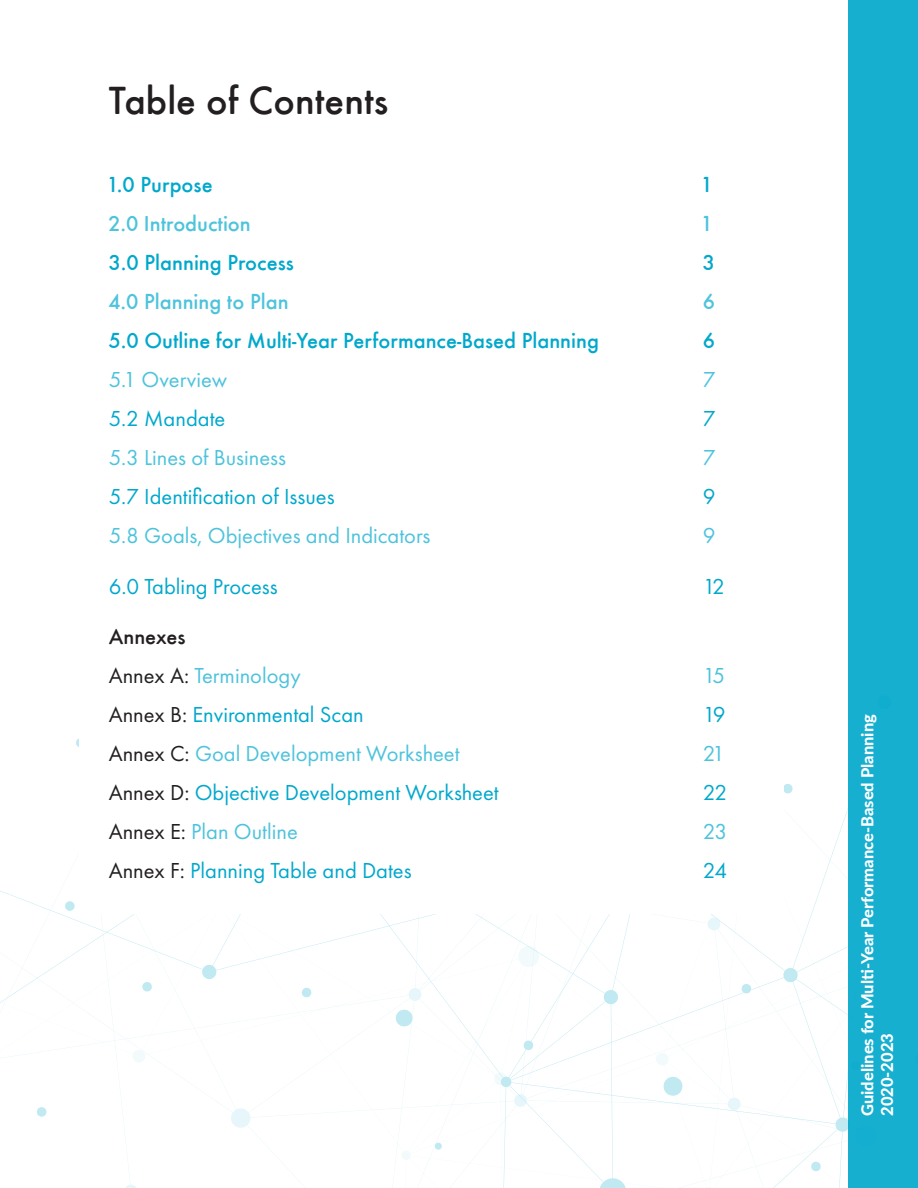
<style>
.page{position:relative;width:918px;height:1188px;background:#fff}
.page>*{position:absolute;margin:0;border:0;box-sizing:border-box;transform-origin:0 0}
.t1{font:500 40.5px "Futura Round";color:#231f20}
.t2{font:22.5px "Futura PT";color:#00a8cc}
.t3{font:22.5px "Futura PT";color:#4dc3dc}
.t4{font:500 22.5px "Futura Round";color:#00a8cc}
.t5{font:500 22.5px "Futura Round";color:#4dc3dc}
.t6{font:500 22.5px "Futura Round";color:#231f20}
.t7{font:800 16.5px "Lato";color:#fff}
.s1{color:#231f20}
</style>
<div class="page">
<svg style="left:47px;top:738px;width:801px;height:450px"></svg>
<svg style="left:835px;top:1117px;width:13px;height:31px"></svg>
<svg style="left:599px;top:1177px;width:28px;height:11px"></svg>
<svg style="left:603px;top:989px;width:15px;height:15px"></svg>
<svg style="left:494px;top:1072px;width:34px;height:36px"></svg>
<svg style="left:202px;top:964px;width:15px;height:16px"></svg>
<svg style="left:783px;top:968px;width:15px;height:15px"></svg>
<div style="left:848px;top:0;width:70px;height:1188px;background:#17afd0"></div>
<div style="left:80px;top:0;width:704px;height:914px;background:#fff"></div>
<svg style="left:0;top:890px;width:47px;height:227px"></svg>
<p class="t1" style="left:109px;top:71px;width:281px">Table of Contents</p>
<p class="t4" style="left:109px;top:168px;width:105px">1.0 Purpose</p>
<p class="t4" style="left:703px;top:168px;width:10px">1</p>
<p class="t5" style="left:109px;top:207px;width:144px">2.0 Introduction</p>
<p class="t5" style="left:703px;top:207px;width:10px">1</p>
<p class="t4" style="left:109px;top:246px;width:187px">3.0 Planning Process</p>
<p class="t4" style="left:703px;top:246px;width:14px">3</p>
<p class="t5" style="left:109px;top:285px;width:181px">4.0 Planning to Plan</p>
<p class="t5" style="left:703px;top:285px;width:14px">6</p>
<p class="t4" style="left:109px;top:324px;width:492px">5.0 Outline for Multi-Year Performance-Based Planning</p>
<p class="t4" style="left:703px;top:324px;width:14px">6</p>
<p class="t3" style="left:109px;top:367px;width:120px">5.1 Overview</p>
<p class="t3" style="left:703px;top:367px;width:14px">7</p>
<p class="t2" style="left:109px;top:406px;width:118px">5.2 Mandate</p>
<p class="t2" style="left:703px;top:406px;width:14px">7</p>
<p class="t3" style="left:109px;top:445px;width:179px">5.3 Lines of Business</p>
<p class="t3" style="left:703px;top:445px;width:14px">7</p>
<p class="t2" style="left:109px;top:484px;width:227px">5.7 Identification of Issues</p>
<p class="t2" style="left:703px;top:484px;width:14px">9</p>
<p class="t3" style="left:109px;top:523px;width:323px">5.8 Goals, Objectives and Indicators</p>
<p class="t3" style="left:703px;top:523px;width:14px">9</p>
<p class="t2" style="left:109px;top:574px;width:170px">6.0 Tabling Process</p>
<p class="t2" style="left:703px;top:574px;width:24px">12</p>
<p class="t6" style="left:109px;top:620px;width:78px">Annexes</p>
<p class="t3" style="left:109px;top:662px;width:194px"><span class="s1">Annex A:</span> Terminology</p>
<p class="t3" style="left:703px;top:662px;width:24px">15</p>
<p class="t2" style="left:109px;top:701px;width:257px"><span class="s1">Annex B:</span> Environmental Scan</p>
<p class="t2" style="left:703px;top:701px;width:25px">19</p>
<p class="t3" style="left:109px;top:740px;width:352px"><span class="s1">Annex C:</span> Goal Development Worksheet</p>
<p class="t3" style="left:703px;top:740px;width:24px">21</p>
<p class="t2" style="left:109px;top:779px;width:392px"><span class="s1">Annex D:</span> Objective Development Worksheet</p>
<p class="t2" style="left:703px;top:779px;width:26px">22</p>
<p class="t3" style="left:109px;top:818px;width:191px"><span class="s1">Annex E:</span> Plan Outline</p>
<p class="t3" style="left:703px;top:818px;width:26px">23</p>
<p class="t2" style="left:109px;top:857px;width:305px"><span class="s1">Annex F:</span> Planning Table and Dates</p>
<p class="t2" style="left:703px;top:857px;width:26px">24</p>
<p class="t7" style="left:855px;top:1116px;width:403px;rotate:-90deg">Guidelines for Multi-Year Performance-Based Planning</p>
<p class="t7" style="left:875px;top:1116px;width:84px;rotate:-90deg">2020-2023</p>
</div>
